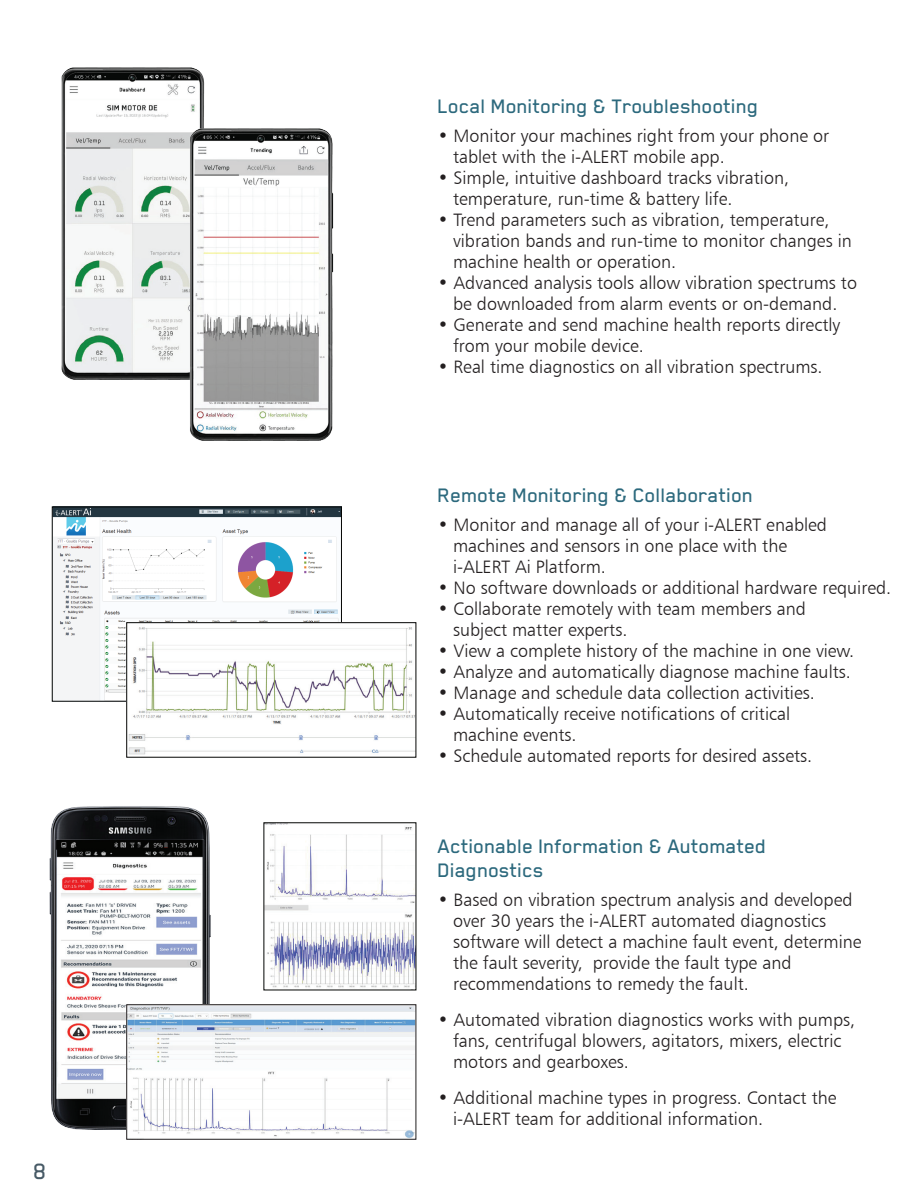
<style>
.page{position:relative;width:918px;height:1188px;background:#fff}
.page>*{position:absolute;margin:0;border:0;box-sizing:border-box;transform-origin:0 0}
.t1{font:500 25.5px "Blender Pro";color:#475a66}
.t2{font:500 22.5px/24px "Blender Pro";color:#2c697d}
.t3{font:18px/21px "Humanist 777 BT Light B";color:#231f20}
</style>
<div class="page">
<img style="left:54px;top:509px;width:286px;height:190px">
<div style="left:52px;top:507px;width:290px;height:194px;border:1px solid #040503"></div>
<img style="left:129px;top:625px;width:285px;height:130px">
<img style="left:49px;top:806px;width:164px;height:323px">
<img style="left:266px;top:827px;width:148px;height:161px">
<img style="left:129px;top:1007px;width:285px;height:130px">
<img style="left:61px;top:68px;width:144px;height:311px">
<img style="left:189px;top:128px;width:145px;height:312px">
<h1 class="t1" style="left:34px;top:1158px;width:15px">8</h1>
<p class="t2" style="left:438px;top:94px;width:322px">Local Monitoring &amp; Troubleshooting</p>
<p class="t3" style="left:453px;top:124px;width:378px;text-indent:-15px">• Monitor your machines right from your phone or tablet with the i-ALERT mobile app.</p>
<p class="t3" style="left:453px;top:167px;width:338px;text-indent:-15px">• Simple, intuitive dashboard tracks vibration, temperature, run-time &amp; battery life.</p>
<p class="t3" style="left:453px;top:209px;width:400px;text-indent:-15px">• Trend parameters such as vibration, temperature, vibration bands and run-time to monitor changes in machine health or operation.</p>
<p class="t3" style="left:438px;top:272px;width:421px;text-align:center">• Advanced analysis tools allow vibration spectrums to be downloaded from alarm events or on-demand.</p>
<p class="t3" style="left:453px;top:314px;width:389px;text-indent:-15px">• Generate and send machine health reports directly from your mobile device.</p>
<p class="t3" style="left:438px;top:356px;width:386px">• Real time diagnostics on all vibration spectrums.</p>
<p class="t2" style="left:438px;top:483px;width:317px">Remote Monitoring &amp; Collaboration</p>
<p class="t3" style="left:453px;top:514px;width:376px;text-indent:-15px">• Monitor and manage all of your i-ALERT enabled machines and sensors in one place with the i-ALERT Ai Platform.</p>
<p class="t3" style="left:438px;top:577px;width:455px">• No software downloads or additional hardware required.</p>
<p class="t3" style="left:453px;top:598px;width:354px;text-indent:-15px">• Collaborate remotely with team members and subject matter experts.</p>
<p class="t3" style="left:438px;top:640px;width:418px">• View a complete history of the machine in one view.</p>
<p class="t3" style="left:438px;top:661px;width:414px">• Analyze and automatically diagnose machine faults.</p>
<p class="t3" style="left:438px;top:682px;width:378px">• Manage and schedule data collection activities.</p>
<p class="t3" style="left:453px;top:703px;width:339px;text-indent:-15px">• Automatically receive notifications of critical machine events.</p>
<p class="t3" style="left:438px;top:745px;width:376px">• Schedule automated reports for desired assets.</p>
<p class="t2" style="left:438px;top:834px;width:330px">Actionable Information &amp; Automated<br>Diagnostics</p>
<p class="t3" style="left:453px;top:889px;width:410px;text-indent:-15px">• Based on vibration spectrum analysis and developed over 30 years the i-ALERT automated diagnostics software will detect a machine fault event, determine the fault severity, provide the fault type and recommendations to remedy the fault.</p>
<p class="t3" style="left:453px;top:1009px;width:404px;text-indent:-15px">• Automated vibration diagnostics works with pumps, fans, centrifugal blowers, agitators, mixers, electric motors and gearboxes.</p>
<p class="t3" style="left:453px;top:1087px;width:385px;text-indent:-15px">• Additional machine types in progress. Contact the i-ALERT team for additional information.</p>
</div>
